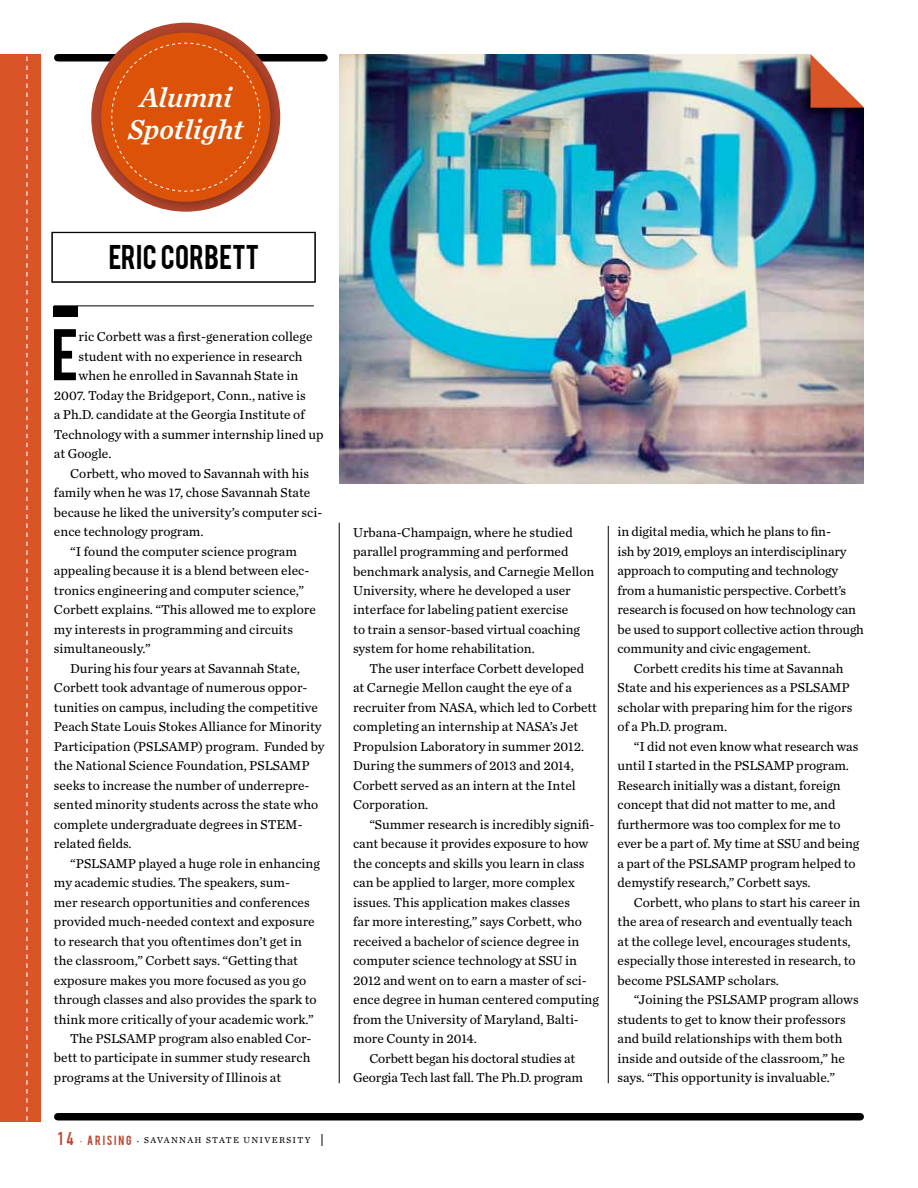
<style>
.page{position:relative;width:918px;height:1188px;background:#fff}
.page>*{position:absolute;margin:0;border:0;box-sizing:border-box;transform-origin:0 0}
.t1{font:57.3px "Bebas";color:#000}
.t2{font:italic 28.5px/31.5px "Chronicle Text G2 Semi";color:#fff;text-align:center}
.t3{font:27px "Bebas";letter-spacing:.01em;color:#000}
.t4{font:13.5px/19.5px "Chronicle Text G2";color:#000}
.t5{font:9px "Chronicle Text G2";letter-spacing:.15em;color:#000}
.s1{font-family:"DIN Condensed";font-weight:700;font-size:18px;color:#ba482f}
.s2{font-size:10.5px;color:#ba482f}
.s3{font-family:"Bebas";font-size:10.5px;color:#ba482f}
.s4{font-size:10.5px}
.s5{font-family:"DIN Condensed";font-weight:700;font-size:12px}
</style>
<div class="page">
<svg style="left:52px;top:232px;width:263px;height:1px"></svg>
<div style="left:58px;top:54px;width:266px;height:8px;background:#000"></div>
<div style="left:58px;top:1113px;width:802px;height:7px;background:#000"></div>
<hr style="left:339px;top:523px;width:1px;height:560px;background:#000">
<div style="left:95px;top:27px;width:185px;height:185px;background:#000;opacity:.25"></div>
<div style="left:101px;top:33px;width:169px;height:169px;background:#db5208;border-radius:50%"></div>
<svg style="left:111px;top:42px;width:150px;height:150px"></svg>
<hr style="left:608px;top:526px;width:1px;height:557px;background:#000">
<div style="left:0;top:54px;width:40px;height:1067px;background:#d95426"></div>
<img style="left:339px;top:54px;width:525px;height:430px">
<hr style="left:54px;top:306px;width:260px;height:1px;background:#000">
<div style="left:53px;top:306px;width:25px;height:10px;background:#000"></div>
<svg style="left:26px;top:57px;width:2px;height:1063px"></svg>
<div style="left:798px;top:51px;width:70px;height:69px;background:#000;opacity:.85"></div>
<svg style="left:800px;top:51px;width:68px;height:65px"></svg>
<h2 class="t2" style="left:128px;top:80px;width:117px">Alumni<br>Spotlight</h2>
<h3 class="t3" style="left:109px;top:238px;width:152px">ERIC CORBETT</h3>
<h1 class="t1" style="left:51px;top:313px;width:29px">E</h1>
<p class="t4" style="left:79px;top:326px;width:235px">ric Corbett was a first-generation college</p>
<p class="t4" style="left:79px;top:346px;width:226px">student with no experience in research</p>
<p class="t4" style="left:79px;top:365px;width:221px">when he enrolled in Savannah State in</p>
<p class="t4" style="left:54px;top:385px;width:253px">2007. Today the Bridgeport, Conn., native is</p>
<p class="t4" style="left:54px;top:404px;width:252px">a Ph.D. candidate at the Georgia Institute of</p>
<p class="t4" style="left:54px;top:424px;width:271px">Technology with a summer internship lined up</p>
<p class="t4" style="left:54px;top:443px;width:59px">at Google.</p>
<p class="t4" style="left:70px;top:463px;width:240px">Corbett, who moved to Savannah with his</p>
<p class="t4" style="left:54px;top:482px;width:258px">family when he was 17, chose Savannah State</p>
<p class="t4" style="left:54px;top:502px;width:270px">because he liked the university’s computer sci-</p>
<p class="t4" style="left:54px;top:521px;width:151px">ence technology program.</p>
<p class="t4" style="left:70px;top:541px;width:228px">“I found the computer science program</p>
<p class="t4" style="left:54px;top:560px;width:257px">appealing because it is a blend between elec-</p>
<p class="t4" style="left:54px;top:580px;width:252px">tronics engineering and computer science,”</p>
<p class="t4" style="left:54px;top:599px;width:263px">Corbett explains. “This allowed me to explore</p>
<p class="t4" style="left:54px;top:619px;width:241px">my interests in programming and circuits</p>
<p class="t4" style="left:54px;top:638px;width:98px">simultaneously.”</p>
<p class="t4" style="left:70px;top:658px;width:231px">During his four years at Savannah State,</p>
<p class="t4" style="left:54px;top:677px;width:255px">Corbett took advantage of numerous oppor-</p>
<p class="t4" style="left:54px;top:697px;width:265px">tunities on campus, including the competitive</p>
<p class="t4" style="left:54px;top:716px;width:269px">Peach State Louis Stokes Alliance for Minority</p>
<p class="t4" style="left:54px;top:736px;width:272px">Participation (PSLSAMP) program. Funded by</p>
<p class="t4" style="left:54px;top:755px;width:257px">the National Science Foundation, PSLSAMP</p>
<p class="t4" style="left:54px;top:775px;width:257px">seeks to increase the number of underrepre-</p>
<p class="t4" style="left:54px;top:794px;width:266px">sented minority students across the state who</p>
<p class="t4" style="left:54px;top:814px;width:216px">complete undergraduate degrees in STE</p>
<p class="t4" style="left:285px;top:814px;width:19px">M-</p>
<p class="t4" style="left:54px;top:833px;width:79px">related fields.</p>
<p class="t4" style="left:70px;top:853px;width:251px">“PSLSAMP played a huge role in enhancing</p>
<p class="t4" style="left:54px;top:872px;width:238px">my academic studies. The speakers, sum-</p>
<p class="t4" style="left:54px;top:892px;width:257px">mer research opportunities and conferences</p>
<p class="t4" style="left:54px;top:911px;width:262px">provided much-needed context and exposure</p>
<p class="t4" style="left:54px;top:931px;width:250px">to research that you oftentimes don’t get in</p>
<p class="t4" style="left:54px;top:950px;width:246px">the classroom,” Corbett says. “Getting that</p>
<p class="t4" style="left:54px;top:970px;width:254px">exposure makes you more focused as you go</p>
<p class="t4" style="left:54px;top:989px;width:264px">through classes and also provides the spark to</p>
<p class="t4" style="left:54px;top:1009px;width:261px">think more critically of your academic work.”</p>
<p class="t4" style="left:54px;top:1028px;width:259px">The PSLSAMP program also enabled Cor-</p>
<p class="t4" style="left:54px;top:1048px;width:258px">bett to participate in summer study research</p>
<p class="t4" style="left:54px;top:1067px;width:229px">programs at the University of Illinois at</p>
<p class="t5" style="left:58px;top:1134px;width:267px"><span class="s1">14</span> <span class="s2">·</span> <span class="s3">ARISING</span> <span class="s4">·</span> savannah state university <span class="s5">|</span></p>
<p class="t4" style="left:353px;top:522px;width:243px">Urbana-Champaign, where he studied parallel programming and performed benchmark analysis, and Carnegie Mellon University, where he developed a user interface for labeling patient exercise<br>to train a sensor-based virtual coaching system for home rehabilitation.<br>The user interface Corbett developed at Carnegie Mellon caught the eye of a recruiter from NASA</p>
<p class="t4" style="left:353px;top:697px;width:245px;text-indent:121px">, which led to Corbett completing an internship at NASA</p>
<p class="t4" style="left:353px;top:716px;width:232px;text-indent:197px">’s Jet<br>Propulsion Laboratory in summer 2012.<br>During the summers of 2013 and 2014,<br>Corbett served as an intern at the Intel<br>Corporation.</p>
<p class="t4" style="left:353px;top:814px;width:243px;text-indent:16px">“Summer research is incredibly signifi&shy;cant because it provides exposure to how the concepts and skills you learn in class can be applied to larger, more complex issues. This application makes classes<br>far more interesting,” says Corbett, who received a bachelor of science degree in computer science technology at SSU</p>
<p class="t4" style="left:565px;top:950px;width:13px">in</p>
<p class="t4" style="left:353px;top:970px;width:235px">2012 and went on to earn a master of sci-</p>
<p class="t4" style="left:353px;top:989px;width:247px">ence degree in human centered computing</p>
<p class="t4" style="left:353px;top:1009px;width:227px">from the University of Maryland, Balti-</p>
<p class="t4" style="left:353px;top:1028px;width:125px">more County in 2014.</p>
<p class="t4" style="left:369px;top:1048px;width:207px">Corbett began his doctoral studies at</p>
<p class="t4" style="left:353px;top:1067px;width:231px">Georgia Tech last fall. The Ph.D. program</p>
<p class="t4" style="left:618px;top:521px;width:215px">in digital media, which he plans to fin-</p>
<p class="t4" style="left:618px;top:541px;width:231px">ish by 2019, employs an interdisciplinary</p>
<p class="t4" style="left:618px;top:560px;width:222px">approach to computing and technology</p>
<p class="t4" style="left:618px;top:580px;width:230px">from a humanistic perspective. Corbett’s</p>
<p class="t4" style="left:618px;top:599px;width:240px">research is focused on how technology can</p>
<p class="t4" style="left:618px;top:619px;width:248px">be used to support collective action through</p>
<p class="t4" style="left:618px;top:638px;width:195px">community and civic engagement.</p>
<p class="t4" style="left:634px;top:658px;width:211px">Corbett credits his time at Savannah</p>
<p class="t4" style="left:618px;top:677px;width:234px">State and his experiences as a PSLSAMP</p>
<p class="t4" style="left:618px;top:697px;width:236px">scholar with preparing him for the rigors</p>
<p class="t4" style="left:618px;top:716px;width:111px">of a Ph.D. program.</p>
<p class="t4" style="left:634px;top:736px;width:226px">“I did not even know what research was</p>
<p class="t4" style="left:618px;top:755px;width:233px">until I started in the PSLSAMP program.</p>
<p class="t4" style="left:618px;top:775px;width:225px">Research initially was a distant, foreign</p>
<p class="t4" style="left:618px;top:794px;width:219px">concept that did not matter to me, and</p>
<p class="t4" style="left:618px;top:814px;width:225px">furthermore was too complex for me to</p>
<p class="t4" style="left:618px;top:833px;width:169px">ever be a part of. My time at SSU</p>
<p class="t4" style="left:618px;top:833px;width:243px;text-indent:186px">and being a part of the PSLSAMP program helped to demystify research,” Corbett says.</p>
<p class="t4" style="left:618px;top:892px;width:244px;text-indent:16px">Corbett, who plans to start his career in the area of research and eventually teach at the college level, encourages students, especially those interested in research, to become PSLSAMP scholars.</p>
<p class="t4" style="left:618px;top:989px;width:243px;text-indent:16px">“Joining the PSLSAMP program allows students to get to know their professors and build relationships with them both inside and outside of the classroom,” he says. “This opportunity is invaluable.”</p>
</div>
